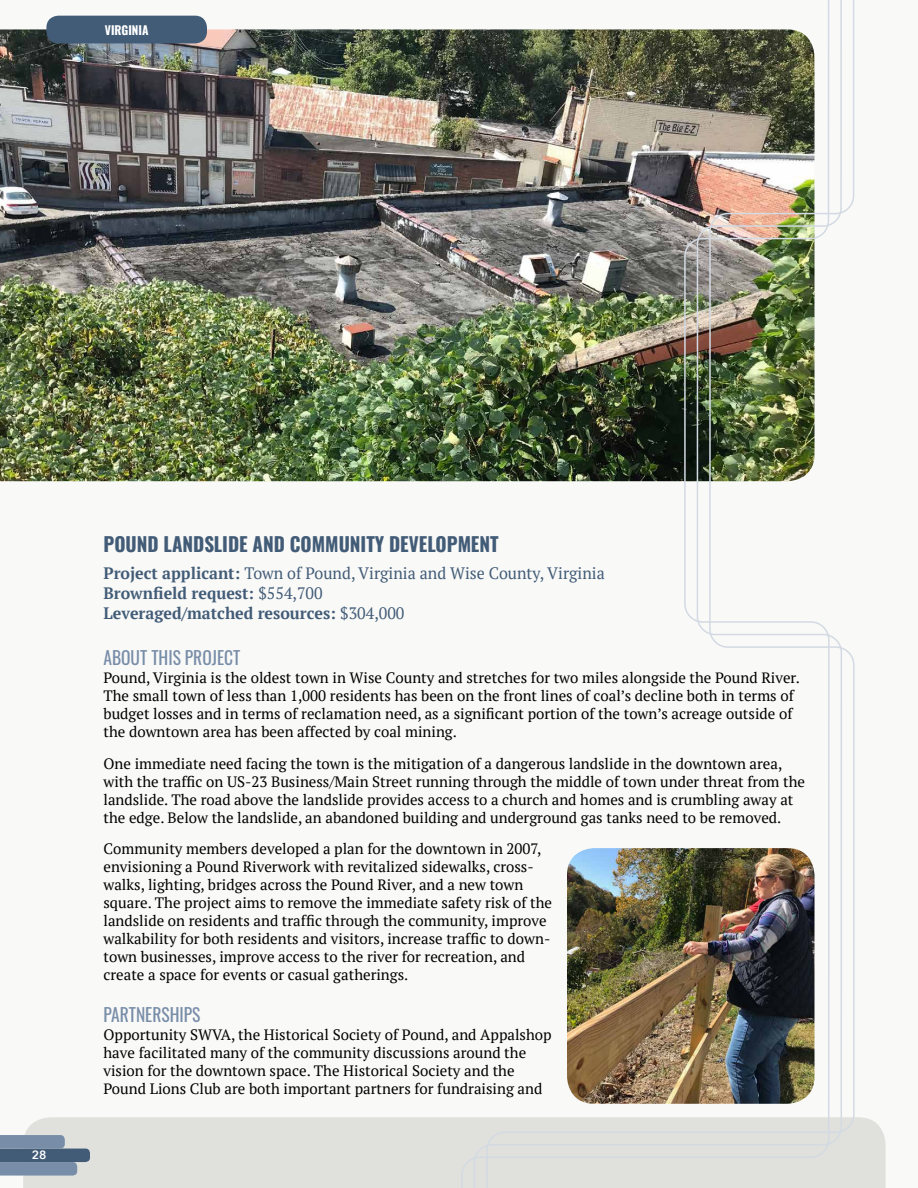
<style>
.page{position:relative;width:918px;height:1188px;background:#f9f9f8}
.page>*{position:absolute;margin:0;border:0;box-sizing:border-box;transform-origin:0 0}
.t1{font:700 19.5px "Oswald";color:#425c77}
.t2{font:18px "Oswald";color:#788da8}
.t3{font:700 16.5px/19.8px "PT Serif";color:#425c77}
.t4{font:15px/18px "PT Serif";color:#000}
.t5{font:700 12px "Oswald";color:#fff}
.t6{font:600 12px "Avenir Next";color:#fff}
.s1{font-weight:400}
</style>
<div class="page">
<img style="left:0;top:0;width:873px;height:1188px">
<p class="t5" style="left:105px;top:19px;width:45px">VIRGINIA</p>
<p class="t6" style="left:32px;top:1145px;width:16px">28</p>
<h1 class="t1" style="left:104px;top:527px;width:397px">POUND LANDSLIDE AND COMMUNITY DEVELOPMENT</h1>
<p class="t3" style="left:104px;top:563px;width:503px">Project applicant: <span class="s1">Town of Pound, Virginia and Wise County, Virginia<br></span>Brownfield request: <span class="s1">$554,700<br></span>Leveraged/matched resources: <span class="s1">$304,000</span></p>
<p class="t2" style="left:104px;top:642px;width:138px">ABOUT THIS PROJECT</p>
<p class="t4" style="left:104px;top:669px;width:698px">Pound, Virginia is the oldest town in Wise County and stretches for two miles alongside the Pound River.<br>The small town of less than 1,000 residents has been on the front lines of coal’s decline both in terms of budget losses and in terms of reclamation need, as a significant portion of the town’s acreage outside of the downtown area has been affected by coal mining.</p>
<p class="t4" style="left:104px;top:754px;width:703px">One immediate need facing the town is the mitigation of a dangerous landslide in the downtown area, with the traffic on US-23 Business/Main Street running through the middle of town under threat from the landslide. The road above the landslide provides access to a church and homes and is crumbling away at the edge. Below the landslide, an abandoned building and underground gas tanks need to be removed.</p>
<p class="t4" style="left:104px;top:840px;width:450px">Community members developed a plan for the downtown in 2007, envisioning a Pound Riverwork with revitalized sidewalks, cross&shy;walks, lighting, bridges across the Pound River, and a new town square. The project aims to remove the immediate safety risk of the landslide on residents and traffic through the community, improve walkability for both residents and visitors, increase traffic to down&shy;town businesses, improve access to the river for recreation, and create a space for events or casual gatherings.</p>
<p class="t2" style="left:104px;top:999px;width:98px">PARTNERSHIPS</p>
<p class="t4" style="left:104px;top:1026px;width:450px">Opportunity SWVA, the Historical Society of Pound, and Appalshop have facilitated many of the community discussions around the vision for the downtown space. The Historical Society and the Pound Lions Club are both important partners for fundraising and</p>
</div>
